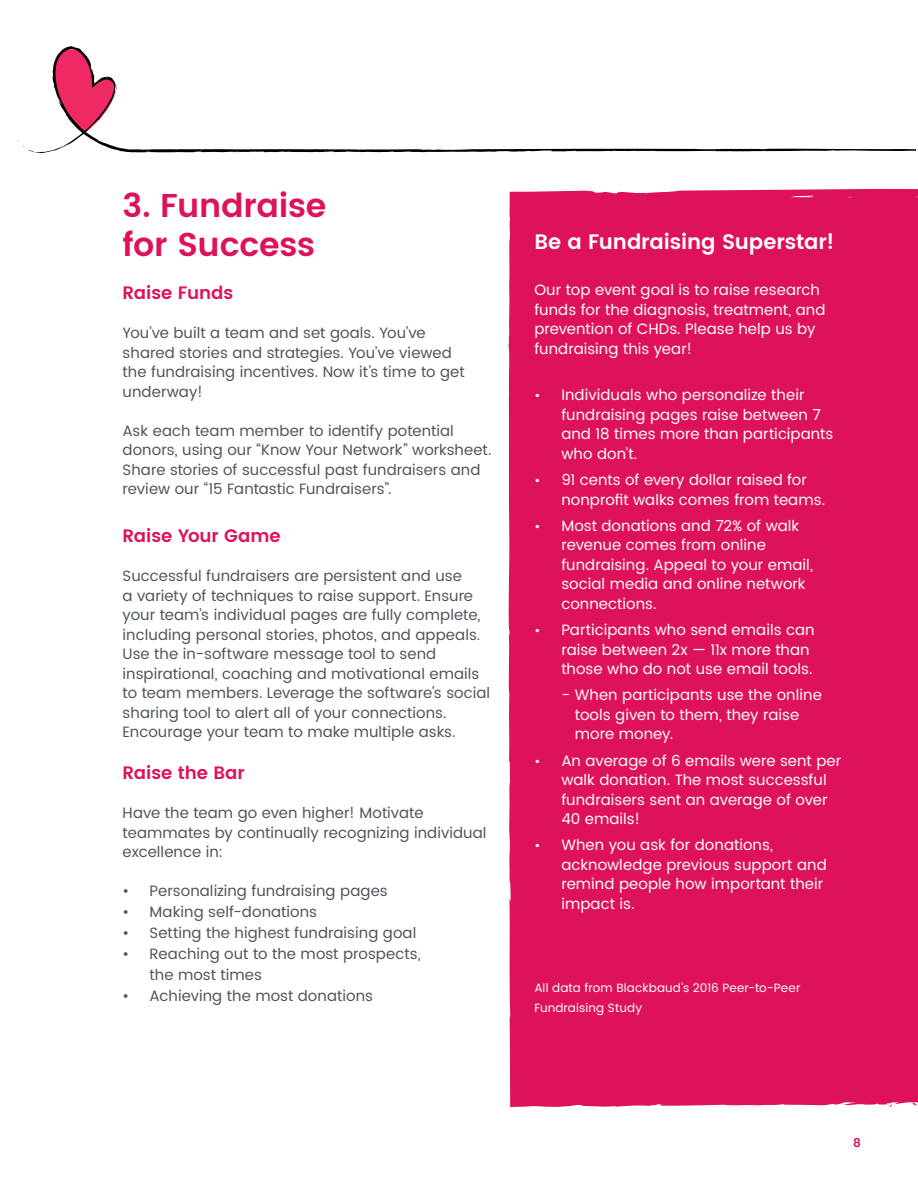
<style>
.page{position:relative;width:918px;height:1188px;background:#fff}
.page>*{position:absolute;margin:0;border:0;box-sizing:border-box;transform-origin:0 0}
.Heading_1{font:600 33px/39px "Poppins";letter-spacing:-.005em;color:#de115b}
.Heading_2{font:600 21px "Poppins";letter-spacing:-.005em;color:#fff}
.Heading_1-2{font:600 18px "Poppins";letter-spacing:-.005em;color:#de115b}
.Heading_1-3{font:15px/19.5px "Poppins";letter-spacing:.005em;color:#4f555b}
.Heading_2-2{font:15px/19.5px "Poppins";letter-spacing:.005em;color:#fff}
.Sidebar_copy{font:15px/19.5px "Poppins";letter-spacing:.005em;color:#fff}
.Sidebar_copy-2{font:12px/19.5px "Poppins";letter-spacing:.01em;color:#fff}
.t1{font:600 12px "Poppins";color:#de115b}
.s1{font-size:13.5px}
</style>
<div class="page">
<div style="left:508px;top:189px;width:410px;height:918px;background:#de115b"></div>
<svg style="left:910px;top:1103px;width:7px;height:3px"></svg>
<svg style="left:28px;top:46px;width:888px;height:107px"></svg>
<svg style="left:45px;top:47px;width:74px;height:86px"></svg>
<p class="Heading_1" style="left:123px;top:187px;width:205px">3. Fundraise for Success</p>
<p class="Heading_1-2" style="left:123px;top:279px;width:112px">Raise Funds</p>
<p class="Heading_1-3" style="left:123px;top:324px;width:344px">You’ve built a team and set goals. You’ve shared stories and strategies. You’ve viewed the fundraising incentives. Now it’s time to get underway!</p>
<p class="Heading_1-3" style="left:123px;top:421px;width:333px">Ask each team member to identify potential</p>
<p class="Heading_1-3" style="left:123px;top:441px;width:370px">donors, using our “Know Your Network” worksheet.</p>
<p class="Heading_1-3" style="left:123px;top:460px;width:359px">Share stories of successful past fundraisers and</p>
<p class="Heading_1-3" style="left:123px;top:480px;width:270px">review our “15 Fantastic Fundraisers”.</p>
<p class="Heading_1-2" style="left:123px;top:522px;width:160px">Raise Your Game</p>
<p class="Heading_1-3" style="left:123px;top:567px;width:369px">Successful fundraisers are persistent and use<br>a variety of techniques to raise support. Ensure your team’s individual pages are fully complete, including personal stories, photos, and appeals.<br>Use the in-software message tool to send inspirational, coaching and motivational emails to team members. Leverage the software’s social</p>
<p class="Heading_1-3" style="left:123px;top:703px;width:325px">sharing tool to alert all of your connections.</p>
<p class="Heading_1-3" style="left:123px;top:723px;width:334px">Encourage your team to make multiple asks.</p>
<p class="Heading_1-2" style="left:123px;top:759px;width:124px">Raise the Bar</p>
<p class="Heading_1-3" style="left:123px;top:804px;width:365px">Have the team go even higher! Motivate teammates by continually recognizing individual excellence in:</p>
<p class="Heading_1-3" style="left:123px;top:882px;width:267px">• Personalizing fundraising pages</p>
<p class="Heading_1-3" style="left:123px;top:903px;width:196px">• Making self-donations</p>
<p class="Heading_1-3" style="left:123px;top:924px;width:295px">• Setting the highest fundraising goal</p>
<p class="Heading_1-3" style="left:150px;top:944px;width:273px;line-height:21px;text-indent:-27px">• Reaching out to the most prospects, the most times</p>
<p class="Heading_1-3" style="left:123px;top:987px;width:252px">• Achieving the most donations</p>
<p class="Heading_2" style="left:534px;top:226px;width:302px">Be a Fundraising Superstar!</p>
<p class="Heading_2-2" style="left:534px;top:281px;width:293px">Our top event goal is to raise research funds for the diagnosis, treatment, and prevention of CHDs. Please help us by fundraising this year!</p>
<p class="Heading_2-2" style="left:561px;top:386px;width:274px;text-indent:-27px"><span class="s1">•</span> Individuals who personalize their fundraising pages raise between 7 and 18 times more than participants who don’t.</p>
<p class="Heading_2-2" style="left:561px;top:471px;width:265px;text-indent:-27px"><span class="s1">•</span> 91 cents of every dollar raised for nonprofit walks comes from teams.</p>
<p class="Heading_2-2" style="left:561px;top:516px;width:253px;text-indent:-27px"><span class="s1">•</span> Most donations and 72% of walk revenue comes from online fundraising. Appeal to your email, social media and online network connections.</p>
<p class="Heading_2-2" style="left:561px;top:621px;width:255px;text-indent:-27px"><span class="s1">•</span> Participants who send emails can raise between 2x — 11x more than those who do not use email tools.</p>
<p class="Sidebar_copy" style="left:575px;top:686px;width:248px;text-indent:-14px">- When participants use the online tools given to them, they raise more money.</p>
<p class="Heading_2-2" style="left:561px;top:751px;width:282px;text-indent:-27px"><span class="s1">•</span> An average of 6 emails were sent per walk donation. The most successful fundraisers sent an average of over<br>40 emails!</p>
<p class="Heading_2-2" style="left:561px;top:836px;width:267px;text-indent:-27px"><span class="s1">•</span> When you ask for donations, acknowledge previous support and remind people how important their impact is.</p>
<p class="Sidebar_copy-2" style="left:534px;top:979px;width:268px">All data from Blackbaud’s 2016 Peer-to-Peer<br>Fundraising Study</p>
<p class="t1" style="left:853px;top:1134px;width:9px">8</p>
</div>
